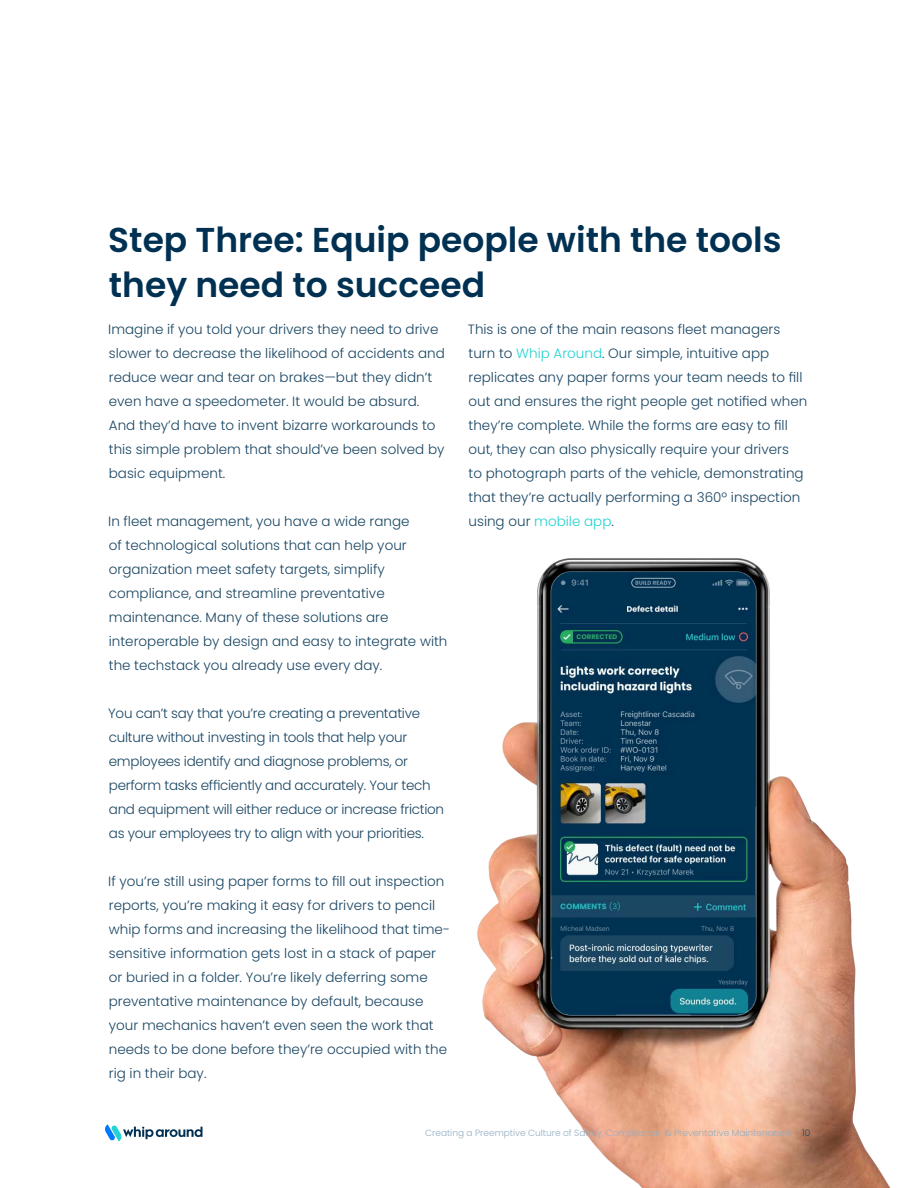
<style>
.page{position:relative;width:918px;height:1188px;background:#fff}
.page>*{position:absolute;margin:0;border:0;box-sizing:border-box;transform-origin:0 0}
.t1{font:600 34.5px/45px "Poppins";color:#003152}
.t2{font:300 13.5px/24px "Poppins";color:#1a4663}
.t3{font:300 13.5px/24px "Poppins";letter-spacing:-.02em;color:#1a4663}
.t4{font:300 9px "Poppins";color:#94adc2}
.t5{font:300 9px "Poppins";color:#1a4663}
.s1{color:#23d3d3}
</style>
<div class="page">
<img style="left:477px;top:558px;width:414px;height:630px">
<svg style="left:105px;top:1124px;width:98px;height:17px"></svg>
<p class="t1" style="left:108px;top:218px;width:675px">Step Three: Equip people with the tools they need to succeed</p>
<p class="t2" style="left:108px;top:317px;width:338px">Imagine if you told your drivers they need to drive slower to decrease the likelihood of accidents and reduce wear and tear on brakes—but they didn’t even have a speedometer. It would be absurd.<br>And they’d have to invent bizarre workarounds to this simple problem that should’ve been solved by basic equipment.</p>
<p class="t2" style="left:108px;top:509px;width:341px">In fleet management, you have a wide range<br>of technological solutions that can help your organization meet safety targets, simplify compliance, and streamline preventative maintenance. Many of these solutions are interoperable by design and easy to integrate with the techstack you already use every day.</p>
<p class="t3" style="left:108px;top:701px;width:337px">You can’t say that you’re creating a preventative culture without investing in tools that help your employees identify and diagnose problems, or perform tasks efficiently and accurately. Your tech and equipment will either reduce or increase friction as your employees try to align with your priorities.</p>
<p class="t2" style="left:108px;top:869px;width:343px">If you’re still using paper forms to fill out inspection reports, you’re making it easy for drivers to pencil whip forms and increasing the likelihood that time&shy;sensitive information gets lost in a stack of paper or buried in a folder. You’re likely deferring some preventative maintenance by default, because your mechanics haven’t even seen the work that needs to be done before they’re occupied with the rig in their bay.</p>
<p class="t2" style="left:468px;top:317px;width:341px">This is one of the main reasons fleet managers turn to <span class="s1">Whip Around</span>. Our simple, intuitive app replicates any paper forms your team needs to fill out and ensures the right people get notified when they’re complete. While the forms are easy to fill out, they can also physically require your drivers<br>to photograph parts of the vehicle, demonstrating that they’re actually performing a 360º inspection using our <span class="s1">mobile app</span>.</p>
<p class="t4" style="left:425px;top:1128px;width:367px">Creating a Preemptive Culture of Safety, Compliance, &amp; Preventative Maintenance</p>
<p class="t5" style="left:802px;top:1128px;width:10px">10</p>
</div>
